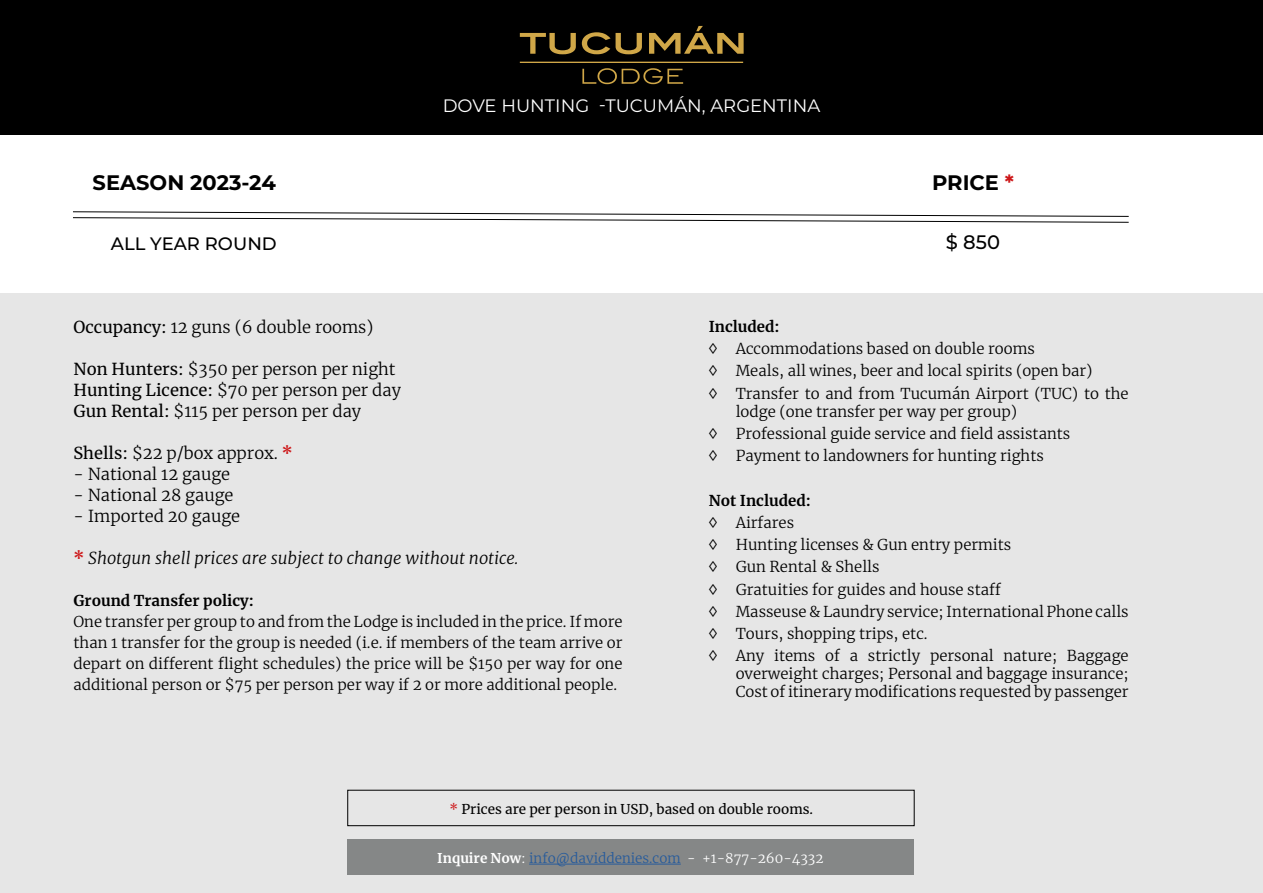
<style>
.page{position:relative;width:1263px;height:893px;background:#fff}
.page>*{position:absolute;margin:0;border:0;box-sizing:border-box;transform-origin:0 0}
.t1{font:700 21px "Montserrat";color:#000}
.t2{font:500 19.5px "Montserrat";color:#000}
.t3{font:18px "Montserrat";color:#fff}
.t4{font:500 18px "Montserrat";color:#000}
.t5{font:300 16.5px/21px "Merriweather";color:#000}
.t6{font:italic 300 16.5px "Merriweather";color:#000}
.t7{font:300 15px/22.2px "Merriweather";color:#000}
.t8{font:700 15px "Merriweather";color:#000}
.t9{font:300 13.5px "Merriweather";color:#275b9b}
.t10{font:13.5px "Merriweather";color:#000}
.s1{color:#cd1719}
.s2{font-weight:400}
.s3{font-weight:700;color:#cd1719}
.s4{font-weight:700;font-style:normal;color:#cd1719}
.s5{font-weight:700;color:#fff}
.s6{color:#fff}
</style>
<div class="page">
<div style="left:0;top:0;width:1263px;height:134px;background:#000"></div>
<svg style="left:582px;top:68px;width:101px;height:16px"></svg>
<hr style="left:520px;top:62px;width:223px;height:1px;background:#d0a748">
<svg style="left:520px;top:33px;width:56px;height:21px"></svg>
<svg style="left:582px;top:32px;width:60px;height:22px"></svg>
<svg style="left:649px;top:26px;width:95px;height:28px"></svg>
<div style="left:0;top:293px;width:1263px;height:600px;background:#e6e6e6"></div>
<svg style="left:73px;top:211px;width:1056px;height:12px"></svg>
<div style="left:347px;top:839px;width:567px;height:36px;background:#858787"></div>
<hr style="left:529px;top:864px;width:152px;height:1px;background:#275b9b">
<div style="left:347px;top:790px;width:567px;height:36px;border:1px solid #000"></div>
<h1 class="t1" style="left:93px;top:167px;width:185px">SEASON 2023-24</h1>
<p class="t4" style="left:111px;top:231px;width:167px">ALL YEAR ROUND</p>
<p class="t3" style="left:443px;top:94px;width:379px">DOVE HUNTING -TUCUMÁN, ARGENTINA</p>
<h1 class="t1" style="left:932px;top:167px;width:84px">PRICE <span class="s1">*</span></h1>
<h2 class="t2" style="left:946px;top:229px;width:56px">$ 850</h2>
<p class="t5" style="left:73px;top:316px;width:301px"><span class="s2">Occupancy:</span> 12 guns (6 double rooms)</p>
<p class="t5" style="left:73px;top:358px;width:329px"><span class="s2">Non Hunters:</span> $350 per person per night<br><span class="s2">Hunting Licence:</span> $70 per person per day<br><span class="s2">Gun Rental:</span> $115 per person per day</p>
<p class="t5" style="left:73px;top:442px;width:221px"><span class="s2">Shells:</span> $22 p/box approx. <span class="s3">*</span></p>
<p class="t5" style="left:73px;top:463px;width:158px">- National 12 gauge</p>
<p class="t5" style="left:73px;top:484px;width:161px">- National 28 gauge</p>
<p class="t5" style="left:73px;top:505px;width:168px">- Imported 20 gauge</p>
<p class="t6" style="left:73px;top:547px;width:447px"><span class="s4">*</span> Shotgun shell prices are subject to change without notice.</p>
<p class="t8" style="left:73px;top:591px;width:182px">Ground Transfer policy:</p>
<p class="t7" style="left:73px;top:611px;width:550px;line-height:21px;text-align:justify">One transfer per group to and from the Lodge is included in the price. If more than 1 transfer for the group is needed (i.e. if members of the team arrive or depart on different flight schedules) the price will be $150 per way for one additional person or $75 per person per way if 2 or more additional people.</p>
<p class="t8" style="left:709px;top:316px;width:72px">Included:</p>
<p class="t7" style="left:709px;top:337px;width:421px">◊ Accommodations based on double rooms<br>◊ Meals, all wines, beer and local spirits (open bar)<br>◊ Transfer to and from Tucumán Airport (TUC) to the</p>
<p class="t7" style="left:709px;top:400px;width:363px;text-indent:27px">lodge (one transfer per way per group)<br>◊ Professional guide service and field assistants ◊ Payment to landowners for hunting rights</p>
<p class="t8" style="left:709px;top:490px;width:104px">Not Included:</p>
<p class="t7" style="left:709px;top:511px;width:421px">◊ Airfares<br>◊ Hunting licenses &amp; Gun entry permits<br>◊ Gun Rental &amp; Shells<br>◊ Gratuities for guides and house staff<br>◊ Masseuse &amp; Laundry service; International Phone calls ◊ Tours, shopping trips, etc.<br>◊ Any items of a strictly personal nature; Baggage</p>
<p class="t7" style="left:736px;top:664px;width:394px;line-height:18px">overweight charges; Personal and baggage insurance;<br>Cost of itinerary modifications requested by passenger</p>
<p class="t10" style="left:449px;top:800px;width:365px"><span class="s1">*</span> Prices are per person in USD, based on double rooms.</p>
<p class="t9" style="left:437px;top:848px;width:388px"><span class="s5">Inquire Now</span><span class="s6">:</span> info@daviddenies.com <span class="s6">- +1-877-260-4332</span></p>
</div>
